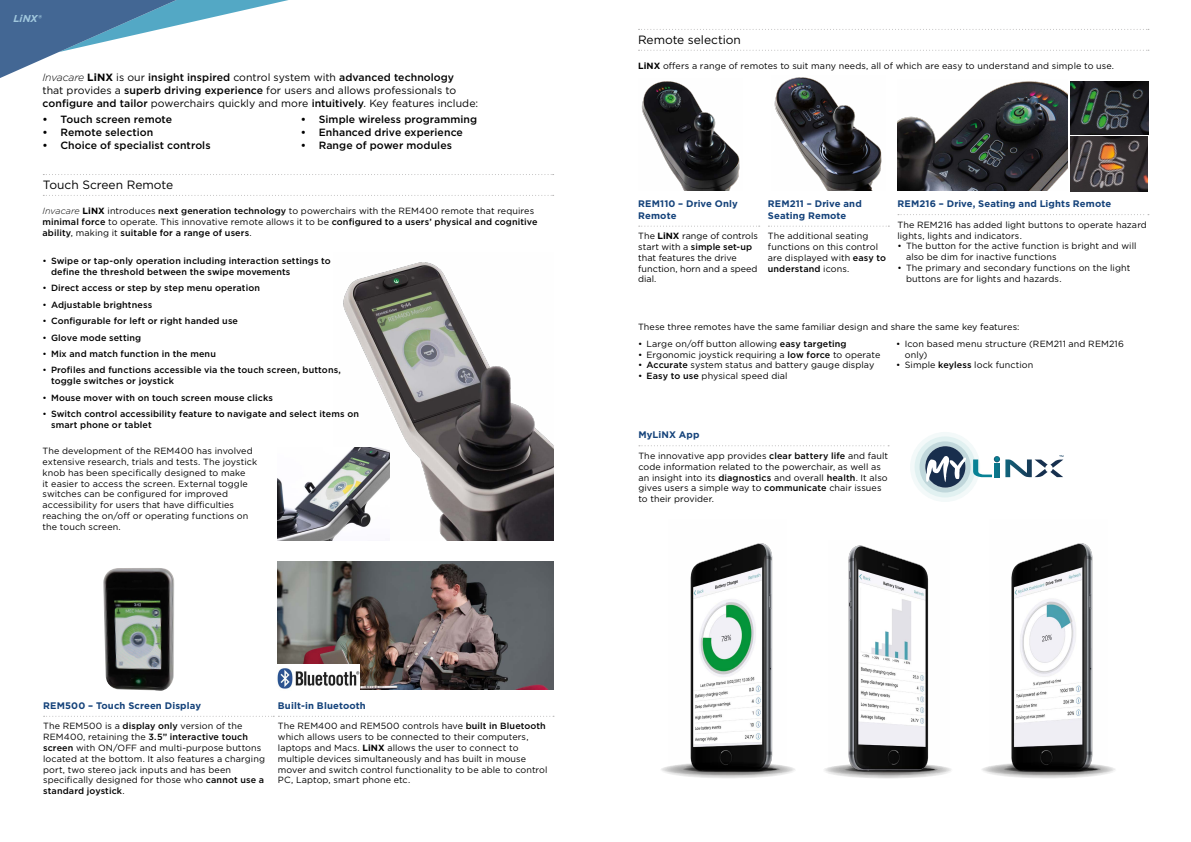
<style>
.page{position:relative;width:1191px;height:842px;background:#fff}
.page>*{position:absolute;margin:0;border:0;box-sizing:border-box;transform-origin:0 0}
.t1{font:12px "Gotham";letter-spacing:-.005em;color:#000}
.t2{font:10.5px/13px "Gotham";color:#000}
.t3{font:500 10.5px "Gotham";letter-spacing:.005em;color:#000}
.t4{font:italic 700 10px "Gotham";color:#a0c7dd}
.t5{font:700 9.5px/11.5px "Gotham";letter-spacing:.015em;color:#14427a}
.t6{font:9px/10.8px "Gotham";letter-spacing:.01em;color:#000}
.t7{font:500 9px/10.8px "Gotham";letter-spacing:.015em;color:#000}
.s1{font-weight:300;font-style:italic}
.s2{font-weight:700}
.s3{font-weight:500}
.s4{font-weight:400}
</style>
<div class="page">
<svg style="left:638px;top:29px;width:511px;height:1px"></svg>
<svg style="left:638px;top:50px;width:511px;height:1px"></svg>
<svg style="left:43px;top:174px;width:510px;height:1px"></svg>
<svg style="left:43px;top:195px;width:510px;height:1px"></svg>
<img style="left:278px;top:562px;width:275px;height:128px">
<svg style="left:639px;top:445px;width:250px;height:1px"></svg>
<img style="left:690px;top:543px;width:83px;height:221px">
<svg style="left:659px;top:762px;width:137px;height:16px"></svg>
<svg style="left:681px;top:761px;width:99px;height:14px"></svg>
<svg style="left:685px;top:763px;width:90px;height:8px"></svg>
<img style="left:1011px;top:543px;width:82px;height:221px">
<svg style="left:980px;top:762px;width:137px;height:16px"></svg>
<svg style="left:1001px;top:761px;width:100px;height:14px"></svg>
<svg style="left:1006px;top:763px;width:89px;height:8px"></svg>
<svg style="left:822px;top:762px;width:131px;height:16px"></svg>
<img style="left:828px;top:545px;width:122px;height:232px">
<svg style="left:0;top:0;width:288px;height:78px"></svg>
<div style="left:910px;top:432px;width:70px;height:70px;background:#f3f9f9;border-radius:50%"></div>
<div style="left:914px;top:436px;width:61px;height:61px;background:#e1f1f1;border-radius:50%"></div>
<div style="left:919px;top:441px;width:51px;height:51px;background:#c0d7db;border-radius:50%"></div>
<svg style="left:973px;top:455px;width:90px;height:22px"></svg>
<svg style="left:925px;top:446px;width:41px;height:42px"></svg>
<img style="left:897px;top:81px;width:170px;height:110px">
<img style="left:774px;top:77px;width:108px;height:114px">
<img style="left:641px;top:81px;width:99px;height:110px">
<svg style="left:768px;top:226px;width:121px;height:1px"></svg>
<svg style="left:639px;top:226px;width:120px;height:1px"></svg>
<svg style="left:898px;top:214px;width:251px;height:1px"></svg>
<img style="left:1070px;top:82px;width:78px;height:52px">
<img style="left:1070px;top:136px;width:77px;height:55px">
<img style="left:343px;top:262px;width:210px;height:279px">
<svg style="left:44px;top:716px;width:510px;height:1px"></svg>
<img style="left:103px;top:568px;width:71px;height:123px">
<img style="left:277px;top:664px;width:82px;height:26px">
<img style="left:278px;top:447px;width:111px;height:94px">
<p class="t4" style="left:13px;top:12px;width:30px">LiNX®</p>
<p class="t2" style="left:43px;top:71px;width:437px"><span class="s1">Invacare</span> <span class="s2">LiNX</span> is our <span class="s3">insight inspired</span> control system with <span class="s3">advanced technology<br></span>that provides a <span class="s3">superb driving experience</span> for users and allows professionals to <span class="s3">configure and tailor</span> powerchairs quickly and more <span class="s3">intuitively</span>. Key features include:</p>
<p class="t3" style="left:43px;top:113px;width:131px"><span class="s2">•</span> Touch screen remote</p>
<p class="t3" style="left:43px;top:126px;width:112px"><span class="s2">•</span> Remote selection</p>
<p class="t3" style="left:43px;top:139px;width:170px"><span class="s2">•</span> Choice of specialist controls</p>
<p class="t3" style="left:301px;top:113px;width:178px"><span class="s2">•</span> Simple wireless programming</p>
<p class="t3" style="left:301px;top:126px;width:164px"><span class="s2">•</span> Enhanced drive experience</p>
<p class="t3" style="left:301px;top:139px;width:153px"><span class="s2">•</span> Range of power modules</p>
<h1 class="t1" style="left:43px;top:178px;width:132px">Touch Screen Remote</h1>
<p class="t6" style="left:43px;top:206px;width:496px"><span class="s1">Invacare</span> <span class="s2">LiNX</span> introduces <span class="s3">next generation technology</span> to powerchairs with the REM400 remote that requires <span class="s3">minimal force</span> to operate. This innovative remote allows it to be <span class="s3">configured to a users’ physical and cognitive ability</span>, making it <span class="s3">suitable for a range of users</span>.</p>
<p class="t7" style="left:51px;top:255px;width:281px;text-indent:-9px"><span class="s4">•</span> Swipe or tap-only operation including interaction settings to define the threshold between the swipe movements</p>
<p class="t7" style="left:43px;top:282px;width:219px"><span class="s4">•</span> Direct access or step by step menu operation</p>
<p class="t7" style="left:43px;top:299px;width:111px"><span class="s4">•</span> Adjustable brightness</p>
<p class="t7" style="left:43px;top:315px;width:197px"><span class="s4">•</span> Configurable for left or right handed use</p>
<p class="t7" style="left:43px;top:332px;width:100px"><span class="s4">•</span> Glove mode setting</p>
<p class="t7" style="left:43px;top:348px;width:175px"><span class="s4">•</span> Mix and match function in the menu</p>
<p class="t7" style="left:51px;top:365px;width:291px;text-indent:-9px"><span class="s4">•</span> Profiles and functions accessible via the touch screen, buttons, toggle switches or joystick</p>
<p class="t7" style="left:43px;top:392px;width:232px"><span class="s4">•</span> Mouse mover with on touch screen mouse clicks</p>
<p class="t7" style="left:51px;top:408px;width:309px;text-indent:-9px"><span class="s4">•</span> Switch control accessibility feature to navigate and select items on smart phone or tablet</p>
<p class="t6" style="left:43px;top:446px;width:216px">The development of the REM400 has involved extensive research, trials and tests. The joystick knob has been specifically designed to make<br>it easier to access the screen. External toggle switches can be configured for improved accessibility for users that have difficulties reaching the on/off or operating functions on the touch screen.</p>
<p class="t5" style="left:43px;top:699px;width:159px">REM500 – Touch Screen Display</p>
<p class="t6" style="left:43px;top:721px;width:223px">The REM500 is a <span class="s3">display only</span> version of the REM400, retaining the <span class="s3">3.5” interactive touch screen</span> with ON/OFF and multi-purpose buttons located at the bottom. It also features a charging port, two stereo jack inputs and has been specifically designed for those who <span class="s3">cannot use a standard joystick</span>.</p>
<p class="t5" style="left:278px;top:699px;width:89px">Built-in Bluetooth</p>
<p class="t6" style="left:278px;top:721px;width:271px">The REM400 and REM500 controls have <span class="s3">built in Bluetooth </span>which allows users to be connected to their computers, laptops and Macs. <span class="s2">LiNX</span> allows the user to connect to multiple devices simultaneously and has built in mouse mover and switch control functionality to be able to control PC, Laptop, smart phone etc.</p>
<h1 class="t1" style="left:638px;top:33px;width:104px">Remote selection</h1>
<p class="t6" style="left:638px;top:60px;width:477px"><span class="s2">LiNX</span> offers a range of remotes to suit many needs, all of which are easy to understand and simple to use.</p>
<p class="t5" style="left:638px;top:198px;width:101px">REM110 – Drive Only<br>Remote</p>
<p class="t6" style="left:638px;top:231px;width:121px">The <span class="s2">LiNX</span> range of controls start with a <span class="s3">simple set-up </span>that features the drive function, horn and a speed dial.</p>
<p class="t5" style="left:768px;top:198px;width:95px">REM211 – Drive and<br>Seating Remote</p>
<p class="t6" style="left:768px;top:231px;width:120px">The additional seating functions on this control are displayed with <span class="s3">easy to understand</span> icons.</p>
<p class="t5" style="left:897px;top:198px;width:215px">REM216 – Drive, Seating and Lights Remote</p>
<p class="t6" style="left:897px;top:219px;width:251px">The REM216 has added light buttons to operate hazard lights, lights and indicators.</p>
<p class="t6" style="left:906px;top:241px;width:232px;text-indent:-9px">• The button for the active function is bright and will also be dim for inactive functions</p>
<p class="t6" style="left:906px;top:262px;width:226px;text-indent:-9px">• The primary and secondary functions on the light buttons are for lights and hazards.</p>
<p class="t6" style="left:638px;top:322px;width:383px">These three remotes have the same familiar design and share the same key features:</p>
<p class="t6" style="left:638px;top:338px;width:210px">• Large on/off button allowing <span class="s3">easy targeting</span></p>
<p class="t6" style="left:638px;top:349px;width:244px">• Ergonomic joystick requiring a <span class="s3">low force</span> to operate</p>
<p class="t6" style="left:638px;top:360px;width:238px">• <span class="s3">Accurate</span> system status and battery gauge display</p>
<p class="t6" style="left:638px;top:371px;width:151px">• <span class="s3">Easy to use</span> physical speed dial</p>
<p class="t6" style="left:904px;top:338px;width:221px;text-indent:-9px">• Icon based menu structure (REM211 and REM216 only)</p>
<p class="t6" style="left:896px;top:360px;width:139px">• Simple <span class="s3">keyless</span> lock function</p>
<p class="t5" style="left:638px;top:429px;width:62px">MyLiNX App</p>
<p class="t6" style="left:638px;top:450px;width:251px">The innovative app provides <span class="s3">clear battery life</span> and fault code information related to the powerchair, as well as an insight into its <span class="s3">diagnostics</span> and overall <span class="s3">health</span>. It also gives users a simple way to <span class="s3">communicate</span> chair issues to their provider.</p>
</div>
